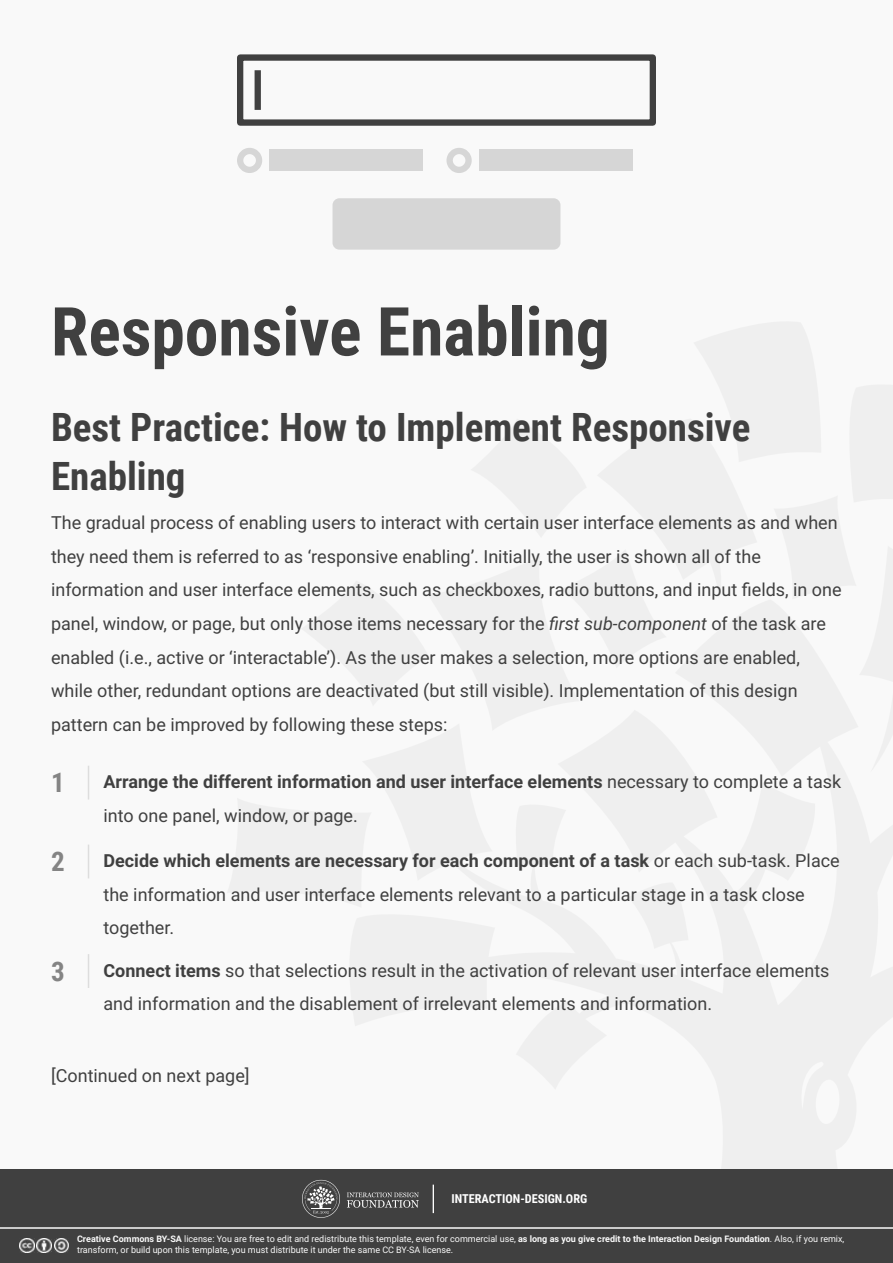
<style>
.page{position:relative;width:893px;height:1263px;background:#f9f9f9}
.page>*{position:absolute;margin:0;border:0;box-sizing:border-box;transform-origin:0 0}
.t1{font:700 67.5px "Roboto Condensed";color:#404040}
.t2{font:700 39px/48.8px "Roboto Condensed";color:#404040}
.t3{font:700 27px "Roboto Condensed";color:#848484}
.t4{font:18px/33.6px "Roboto";color:#404040}
.t5{font:700 18px/33.6px "Roboto";color:#404040}
.t6{font:700 12.3px "Roboto Condensed";color:#fff}
.t7{font:9px/10.8px "Roboto";color:#f9f9f9}
.s1{font-style:italic}
.s2{font-weight:400}
.s3{font-weight:700}
</style>
<div class="page">
<hr style="left:88px;top:766px;width:1px;height:33px;background:#ddd">
<hr style="left:88px;top:844px;width:1px;height:34px;background:#ddd">
<hr style="left:88px;top:954px;width:1px;height:34px;background:#ddd">
<div style="left:237px;top:54px;width:419px;height:72px;border:6px solid #404040"></div>
<div style="left:255px;top:70px;width:6px;height:40px;background:#404040"></div>
<div style="left:237px;top:148px;width:25px;height:25px;border:6px solid #848484;border-radius:50%"></div>
<div style="left:270px;top:150px;width:153px;height:21px;background:#d6d6d6"></div>
<div style="left:446px;top:148px;width:26px;height:25px;border:6px solid #848484;border-radius:50%"></div>
<div style="left:479px;top:150px;width:154px;height:21px;background:#d6d6d6"></div>
<div style="left:332px;top:198px;width:228px;height:52px;background:#d6d6d6;border-radius:7px"></div>
<div style="left:0;top:1228px;width:893px;height:35px;background:#404040"></div>
<div style="left:0;top:1170px;width:893px;height:58px;background:#404040"></div>
<svg style="left:347px;top:1192px;width:72px;height:16px"></svg>
<svg style="left:302px;top:1180px;width:38px;height:38px"></svg>
<svg style="left:433px;top:1184px;width:1px;height:29px"></svg>
<img style="left:54px;top:1238px;width:15px;height:15px">
<img style="left:37px;top:1238px;width:14px;height:15px">
<img style="left:20px;top:1238px;width:14px;height:15px">
<hr style="left:0;top:1227px;width:893px;height:2px;background:#f9f9f9">
<h1 class="t1" style="left:51px;top:293px;width:560px">Responsive Enabling</h1>
<h2 class="t2" style="left:51px;top:404px;width:701px">Best Practice: How to Implement Responsive<br>Enabling</h2>
<p class="t4" style="left:51px;top:506px;width:792px">The gradual process of enabling users to interact with certain user interface elements as and when they need them is referred to as ‘responsive enabling’. Initially, the user is shown all of the information and user interface elements, such as checkboxes, radio buttons, and input fields, in one panel, window, or page, but only those items necessary for the <span class="s1">first sub-component</span> of the task are enabled (i.e., active or ‘interactable’). As the user makes a selection, more options are enabled, while other, redundant options are deactivated (but still visible). Implementation of this design pattern can be improved by following these steps:</p>
<h3 class="t3" style="left:51px;top:767px;width:15px">1</h3>
<p class="t5" style="left:104px;top:765px;width:739px">Arrange the different information and user interface elements <span class="s2">necessary to complete a task into one panel, window, or page.</span></p>
<h3 class="t3" style="left:51px;top:846px;width:15px">2</h3>
<p class="t4" style="left:104px;top:844px;width:738px"><span class="s3">Decide which elements are necessary for each component of a task</span> or each sub-task. Place the information and user interface elements relevant to a particular stage in a task close together.</p>
<h3 class="t3" style="left:51px;top:956px;width:15px">3</h3>
<p class="t4" style="left:104px;top:954px;width:727px"><span class="s3">Connect items</span> so that selections result in the activation of relevant user interface elements and information and the disablement of irrelevant elements and information.</p>
<p class="t4" style="left:51px;top:1059px;width:200px">[Continued on next page]</p>
<p class="t6" style="left:451px;top:1192px;width:137px">INTERACTION-DESIGN.ORG</p>
<p class="t7" style="left:77px;top:1234px;width:769px"><span class="s3">Creative Commons BY-SA</span> license: You are free to edit and redistribute this template, even for commercial use, <span class="s3">as long as you give credit to the Interaction Design Foundation</span>. Also, if you remix, transform, or build upon this template, you must distribute it under the same CC BY-SA license.</p>
</div>
